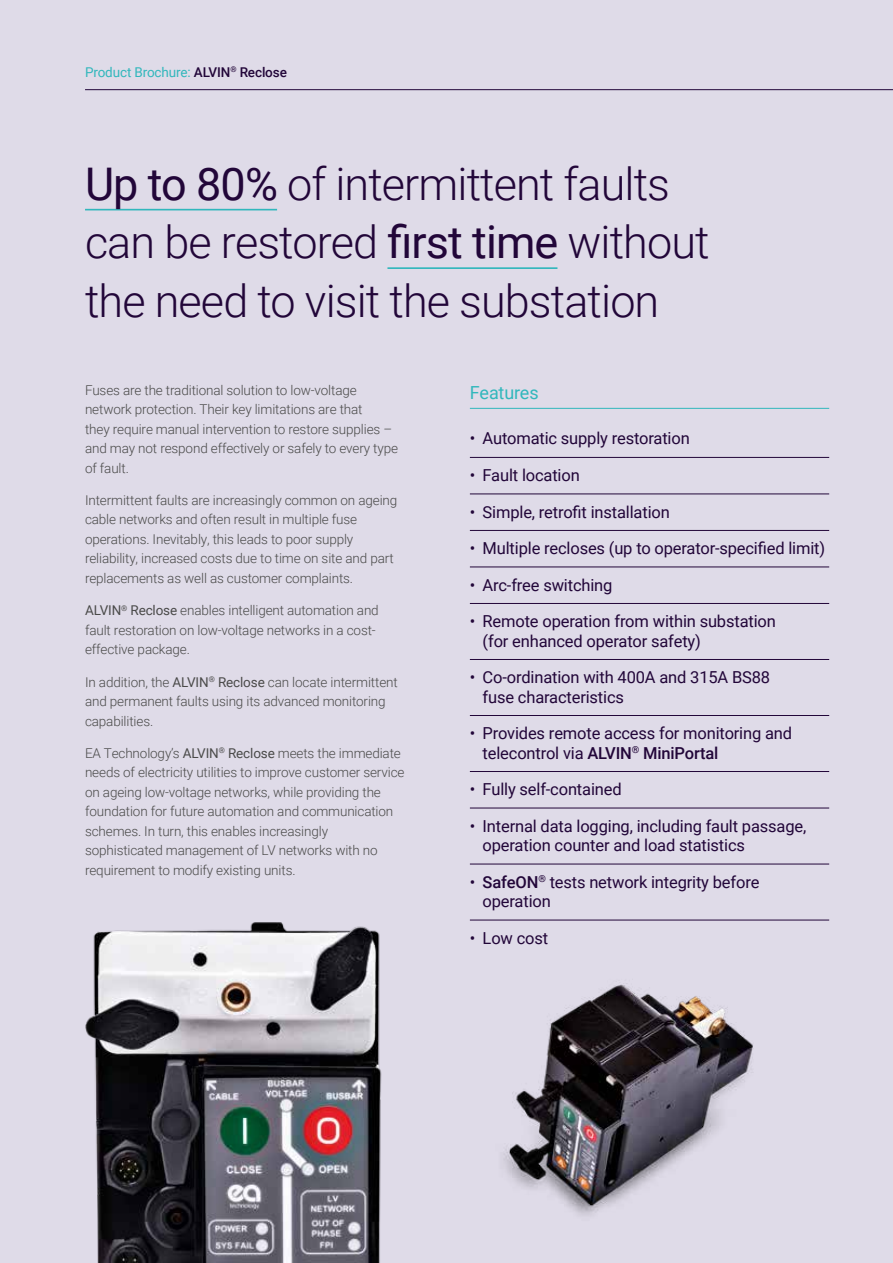
<style>
.page{position:relative;width:893px;height:1263px;background:#dfdbe8}
.page>*{position:absolute;margin:0;border:0;box-sizing:border-box;transform-origin:0 0}
.t1{font:300 45px/58.5px "Roboto";letter-spacing:-.02em;color:#220639}
.t2{font:18px "Roboto";letter-spacing:-.01em;color:#31b7bc}
.t3{font:16.5px/19.5px "Roboto";letter-spacing:-.01em;color:#220639}
.t4{font:300 13.5px/19.5px "Roboto";letter-spacing:-.01em;color:#4a4a49}
.t5{font:13.5px "Roboto";letter-spacing:-.01em;color:#31b7bc}
.s1{font-weight:500;color:#220639}
.s2{font-weight:400}
.s3{font-weight:500}
</style>
<div class="page">
<hr style="left:85px;top:209px;width:192px;height:1px;background:#31b7bc">
<hr style="left:387px;top:267px;width:170px;height:2px;background:#31b7bc">
<hr style="left:470px;top:408px;width:359px;height:1px;background:#31b7bc">
<hr style="left:470px;top:457px;width:359px;height:1px;background:#220639">
<hr style="left:470px;top:494px;width:359px;height:1px;background:#220639">
<hr style="left:470px;top:530px;width:359px;height:1px;background:#220639">
<hr style="left:470px;top:567px;width:359px;height:1px;background:#220639">
<hr style="left:470px;top:603px;width:359px;height:1px;background:#220639">
<hr style="left:470px;top:659px;width:359px;height:1px;background:#220639">
<hr style="left:470px;top:715px;width:359px;height:1px;background:#220639">
<hr style="left:470px;top:771px;width:359px;height:1px;background:#220639">
<hr style="left:470px;top:808px;width:359px;height:1px;background:#220639">
<hr style="left:470px;top:864px;width:359px;height:1px;background:#220639">
<hr style="left:470px;top:920px;width:359px;height:1px;background:#220639">
<hr style="left:85px;top:89px;width:808px;height:1px;background:#220639">
<img style="left:85px;top:922px;width:297px;height:341px">
<img style="left:503px;top:983px;width:250px;height:233px">
<p class="t5" style="left:85px;top:62px;width:203px">Product Brochure: <span class="s1">ALVIN</span><sup>®</sup> <span class="s1">Reclose</span></p>
<h1 class="t1" style="left:85px;top:153px;width:626px"><span class="s2">Up to 80%</span> of intermittent faults can be restored <span class="s2">first time</span> without the need to visit the substation</h1>
<p class="t4" style="left:85px;top:380px;width:315px">Fuses are the traditional solution to low-voltage network protection. Their key limitations are that<br>they require manual intervention to restore supplies – and may not respond effectively or safely to every type of fault.</p>
<p class="t4" style="left:85px;top:490px;width:314px">Intermittent faults are increasingly common on ageing cable networks and often result in multiple fuse operations. Inevitably, this leads to poor supply reliability, increased costs due to time on site and part replacements as well as customer complaints.</p>
<p class="t4" style="left:85px;top:600px;width:295px"><span class="s2">ALVIN</span><sup>®</sup> <span class="s2">Reclose</span> enables intelligent automation and fault restoration on low-voltage networks in a cost&shy;effective package.</p>
<p class="t4" style="left:85px;top:671px;width:314px">In addition, the <span class="s2">ALVIN</span><sup>®</sup> <span class="s2">Reclose</span> can locate intermittent and permanent faults using its advanced monitoring capabilities.</p>
<p class="t4" style="left:85px;top:743px;width:321px">EA Technology’s <span class="s2">ALVIN</span><sup>®</sup> <span class="s2">Reclose</span> meets the immediate needs of electricity utilities to improve customer service on ageing low-voltage networks, while providing the foundation for future automation and communication schemes. In turn, this enables increasingly sophisticated management of LV networks with no requirement to modify existing units.</p>
<h2 class="t2" style="left:470px;top:380px;width:70px">Features</h2>
<p class="t3" style="left:470px;top:428px;width:221px">• Automatic supply restoration</p>
<p class="t3" style="left:470px;top:465px;width:111px">• Fault location</p>
<p class="t3" style="left:470px;top:501px;width:201px">• Simple, retrofit installation</p>
<p class="t3" style="left:470px;top:538px;width:357px">• Multiple recloses (up to operator-specified limit)</p>
<p class="t3" style="left:470px;top:574px;width:144px">• Arc-free switching</p>
<p class="t3" style="left:483px;top:611px;width:295px;text-indent:-13px">• Remote operation from within substation (for enhanced operator safety)</p>
<p class="t3" style="left:483px;top:667px;width:289px;text-indent:-13px">• Co-ordination with 400A and 315A BS88 fuse characteristics</p>
<p class="t3" style="left:483px;top:723px;width:311px;text-indent:-13px">• Provides remote access for monitoring and telecontrol via <span class="s3">ALVIN</span><sup>®</sup> <span class="s3">MiniPortal</span></p>
<p class="t3" style="left:470px;top:779px;width:153px">• Fully self-contained</p>
<p class="t3" style="left:483px;top:815px;width:325px;text-indent:-13px">• Internal data logging, including fault passage, operation counter and load statistics</p>
<p class="t3" style="left:483px;top:871px;width:278px;text-indent:-13px">• <span class="s3">SafeON</span><sup>®</sup> tests network integrity before operation</p>
<p class="t3" style="left:470px;top:927px;width:80px">• Low cost</p>
</div>
